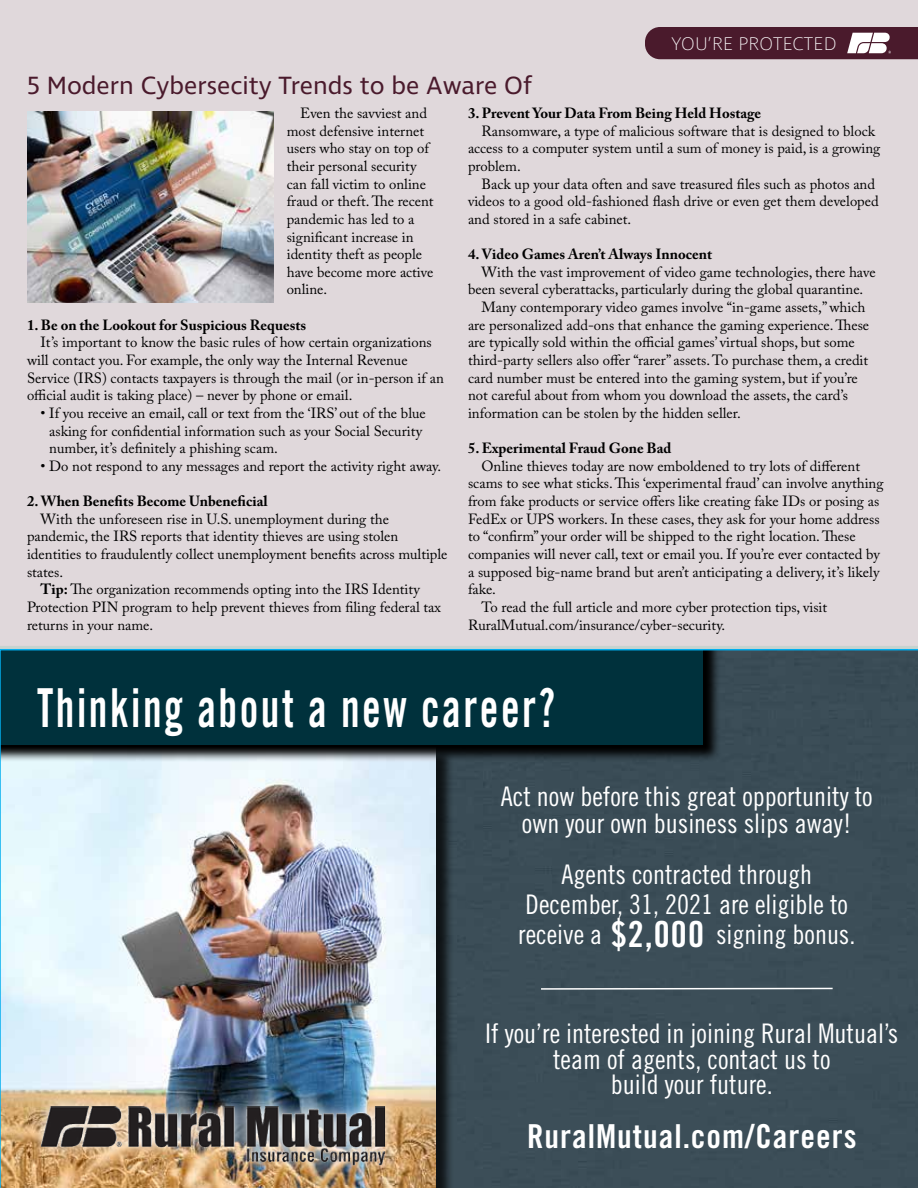
<style>
.page{position:relative;width:918px;height:1188px;background:#fff}
.page>*{position:absolute;margin:0;border:0;box-sizing:border-box;transform-origin:0 0}
.t1{font:53.7px "Trade Gothic LT Std Bd Cn 20";letter-spacing:.06em;color:#fff;scale:.78 1}
.t2{font:36px "Trade Gothic LT Std Bd Cn 20";color:#fff}
.t3{font:33px "Trade Gothic LT Std Bd Cn 20";letter-spacing:.03em;color:#fff}
.t4{font:27px/25.5px "Trade Gothic LT Std Cn 18";color:#fff;text-align:center}
.t5{font:25.5px "Ingra";color:#4a1a2c}
.t6{font:200 18.75px "Ingra";letter-spacing:.01em;color:#fff}
.t7{font:14.7px/17.7px "Adobe Caslon Pro";color:#000}
.t8{font:700 14.7px "Adobe Caslon Pro";color:#000}
.s1{font-weight:700}
</style>
<div class="page">
<div style="left:0;top:0;width:918px;height:646px;background:#e0d8db"></div>
<img style="left:0;top:649px;width:918px;height:539px">
<hr style="left:0;top:646px;width:918px;height:3px;background:#426d61">
<svg style="left:645px;top:27px;width:273px;height:32px;background:#592e3e"></svg>
<img style="left:27px;top:111px;width:246px;height:192px">
<p class="t6" style="left:672px;top:32px;width:167px">YOU’RE PROTECTED</p>
<h3 class="t5" style="left:27px;top:70px;width:506px">5 Modern Cybersecity Trends to be Aware Of</h3>
<p class="t7" style="left:287px;top:104px;width:148px;text-indent:13px">Even the savviest and most defensive internet users who stay on top of their personal security can fall victim to online fraud or theft. The recent pandemic has led to a significant increase in identity theft as people have become more active online.</p>
<p class="t8" style="left:27px;top:316px;width:281px">1. Be on the Lookout for Suspicious Requests</p>
<p class="t7" style="left:27px;top:333px;width:418px;text-indent:13px">It’s important to know the basic rules of how certain organizations will contact you. For example, the only way the Internal Revenue Service (IRS) contacts taxpayers is through the mail (or in-person if an official audit is taking place) – never by phone or email.</p>
<p class="t7" style="left:49px;top:404px;width:378px;text-indent:-9px">• If you receive an email, call or text from the ‘IRS’ out of the blue asking for confidential information such as your Social Security number, it’s definitely a phishing scam.</p>
<p class="t7" style="left:41px;top:457px;width:402px">• Do not respond to any messages and report the activity right away.</p>
<p class="t8" style="left:27px;top:492px;width:242px">2. When Benefits Become Unbeneficial</p>
<p class="t7" style="left:41px;top:510px;width:350px">With the unforeseen rise in U.S. unemployment during the</p>
<p class="t7" style="left:27px;top:527px;width:373px">pandemic, the IRS reports that identity thieves are using stolen</p>
<p class="t7" style="left:27px;top:545px;width:422px">identities to fraudulently collect unemployment benefits across multiple</p>
<p class="t7" style="left:27px;top:563px;width:38px">states.</p>
<p class="t7" style="left:41px;top:580px;width:381px"><span class="s1">Tip:</span> The organization recommends opting into the IRS Identity</p>
<p class="t7" style="left:27px;top:598px;width:415px">Protection PIN program to help prevent thieves from filing federal tax</p>
<p class="t7" style="left:27px;top:616px;width:128px">returns in your name.</p>
<p class="t8" style="left:468px;top:104px;width:295px">3. Prevent Your Data From Being Held Hostage</p>
<p class="t7" style="left:468px;top:122px;width:414px;text-indent:13px">Ransomware, a type of malicious software that is designed to block access to a computer system until a sum of money is paid, is a growing problem.</p>
<p class="t7" style="left:468px;top:175px;width:412px;text-indent:13px">Back up your data often and save treasured files such as photos and videos to a good old-fashioned flash drive or even get them developed and stored in a safe cabinet.</p>
<p class="t8" style="left:468px;top:245px;width:246px">4. Video Games Aren’t Always Innocent</p>
<p class="t7" style="left:482px;top:263px;width:396px">With the vast improvement of video game technologies, there have</p>
<p class="t7" style="left:468px;top:281px;width:397px">been several cyberattacks, particularly during the global quarantine.</p>
<p class="t7" style="left:482px;top:298px;width:386px">Many contemporary video games involve “in-game assets,” which</p>
<p class="t7" style="left:468px;top:316px;width:403px">are personalized add-ons that enhance the gaming experience. These</p>
<p class="t7" style="left:468px;top:333px;width:388px">are typically sold within the official games’ virtual shops, but some</p>
<p class="t7" style="left:468px;top:351px;width:402px">third-party sellers also offer “rarer” assets. To purchase them, a credit</p>
<p class="t7" style="left:468px;top:369px;width:391px">card number must be entered into the gaming system, but if you’re</p>
<p class="t7" style="left:468px;top:386px;width:381px">not careful about from whom you download the assets, the card’s</p>
<p class="t7" style="left:468px;top:404px;width:274px">information can be stolen by the hidden seller.</p>
<p class="t8" style="left:468px;top:440px;width:205px">5. Experimental Fraud Gone Bad</p>
<p class="t7" style="left:482px;top:457px;width:380px">Online thieves today are now emboldened to try lots of different</p>
<p class="t7" style="left:468px;top:475px;width:417px">scams to see what sticks. This ‘experimental fraud’ can involve anything</p>
<p class="t7" style="left:468px;top:492px;width:413px">from fake products or service offers like creating fake IDs or posing as</p>
<p class="t7" style="left:468px;top:510px;width:413px">FedEx or UPS workers. In these cases, they ask for your home address</p>
<p class="t7" style="left:468px;top:527px;width:389px">to “confirm” your order will be shipped to the right location. These</p>
<p class="t7" style="left:468px;top:545px;width:413px">companies will never call, text or email you. If you’re ever contacted by</p>
<p class="t7" style="left:468px;top:563px;width:413px">a supposed big-name brand but aren’t anticipating a delivery, it’s likely</p>
<p class="t7" style="left:468px;top:580px;width:30px">fake.</p>
<p class="t7" style="left:482px;top:598px;width:347px">To read the full article and more cyber protection tips, visit</p>
<p class="t7" style="left:468px;top:616px;width:259px">RuralMutual.com/insurance/cyber-security.</p>
<h1 class="t1" style="left:37px;top:675px;width:666px">Thinking about a new career?</h1>
<h3 class="t4" style="left:501px;top:783px;width:373px;line-height:27px">Act now before this great opportunity to own your own business slips away!</h3>
<h3 class="t4" style="left:518px;top:859px;width:331px;line-height:30px;text-align:left;text-indent:43px">Agents contracted through<br>December, 31, 2021 are eligible to receive a</h3>
<h2 class="t2" style="left:611px;top:913px;width:95px">$2,000</h2>
<h3 class="t4" style="left:716px;top:921px;width:141px">signing bonus.</h3>
<h3 class="t4" style="left:485px;top:1021px;width:415px">If you’re interested in joining Rural Mutual’s team of agents, contact us to<br>build your future.</h3>
<h3 class="t3" style="left:527px;top:1116px;width:331px">RuralMutual.com/Careers</h3>
</div>
